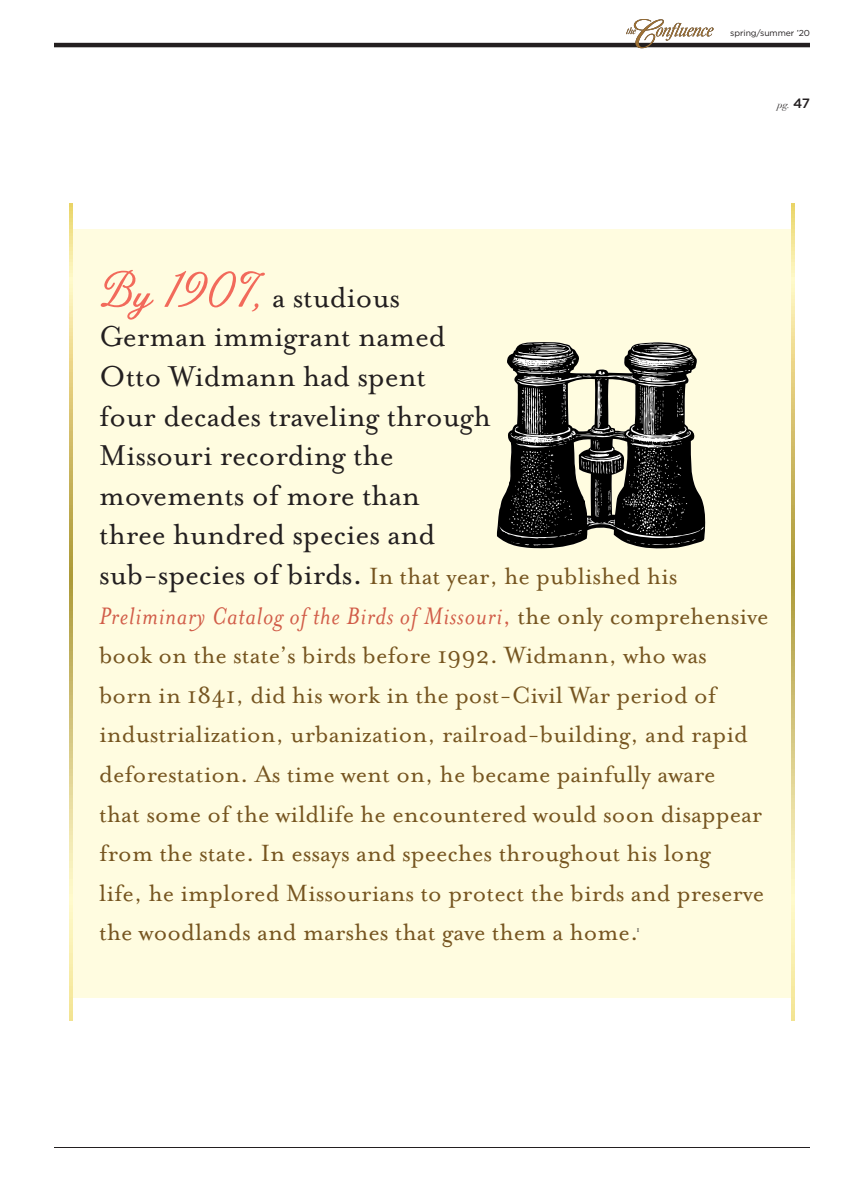
<style>
.page{position:relative;width:864px;height:1188px;background:#fff}
.page>*{position:absolute;margin:0;border:0;box-sizing:border-box;transform-origin:0 0}
.t1{font:33px/39.6px "Mrs Eaves Roman";letter-spacing:-.005em;color:#231f20}
.t2{font:italic 27.3px "Mrs Eaves";letter-spacing:.03em;color:#d15c48}
.t3{font:27px/39.6px "Mrs Eaves Roman";color:#765520}
.t4{font:italic 9.75px "Didot";color:#231f20}
.t5{font:8.7px "Gotham";letter-spacing:-.01em;color:#231f20}
.t6{font:8.7px "Hoefler Titling HTF Lt Roman";color:#231f20}
.s1{font-family:"Gotham";font-weight:500;font-style:normal;font-size:13.5px}
.s2{font-family:"Tilda Petite";font-size:51px;color:#f26a5b}
.s3{font-size:33px;color:#231f20}
.s4{font-family:"Mrs Eaves Roman";font-style:normal;font-size:27px}
.s5{font-family:"Mrs Eaves Roman";font-style:normal;font-size:27px;color:#765520}
</style>
<div class="page">
<div style="left:70px;top:229px;width:724px;height:769px;background:#fffce0"></div>
<hr style="left:54px;top:43px;width:756px;height:4px;background:#231f20">
<svg style="left:626px;top:19px;width:88px;height:29px"></svg>
<hr style="left:54px;top:1147px;width:756px;height:1px;background:#231f20">
<svg style="left:69px;top:204px;width:3px;height:817px;background:#decf85"></svg>
<svg style="left:792px;top:204px;width:3px;height:817px;background:#decf85"></svg>
<svg style="left:497px;top:342px;width:209px;height:207px"></svg>
<p class="t5" style="left:730px;top:27px;width:81px">spring/summer ’20</p>
<p class="t4" style="left:778px;top:99px;width:34px">pg. <span class="s1">47</span></p>
<p class="t1" style="left:99px;top:278px;width:393px"><span class="s2">By 1907,</span> a studious<br>German immigrant named<br>Otto Widmann had spent four decades traveling through<br>Missouri recording the movements of more than three hundred species and</p>
<p class="t3" style="left:99px;top:556px;width:580px"><span class="s3">sub-species of birds.</span> In that year, he published his</p>
<p class="t2" style="left:99px;top:601px;width:671px">Preliminary Catalog of the Birds of Missouri<span class="s4">,</span> <span class="s5">the only comprehensive</span></p>
<p class="t3" style="left:99px;top:636px;width:667px">book on the state’s birds before 1992. Widmann, who was born in 1841, did his work in the post-Civil War period of industrialization, urbanization, railroad-building, and rapid deforestation. As time went on, he became painfully aware<br>that some of the wildlife he encountered would soon disappear from the state. In essays and speeches throughout his long<br>life, he implored Missourians to protect the birds and preserve the woodlands and marshes that gave them a home.</p>
<p class="t6" style="left:636px;top:924px;width:5px">1</p>
</div>
